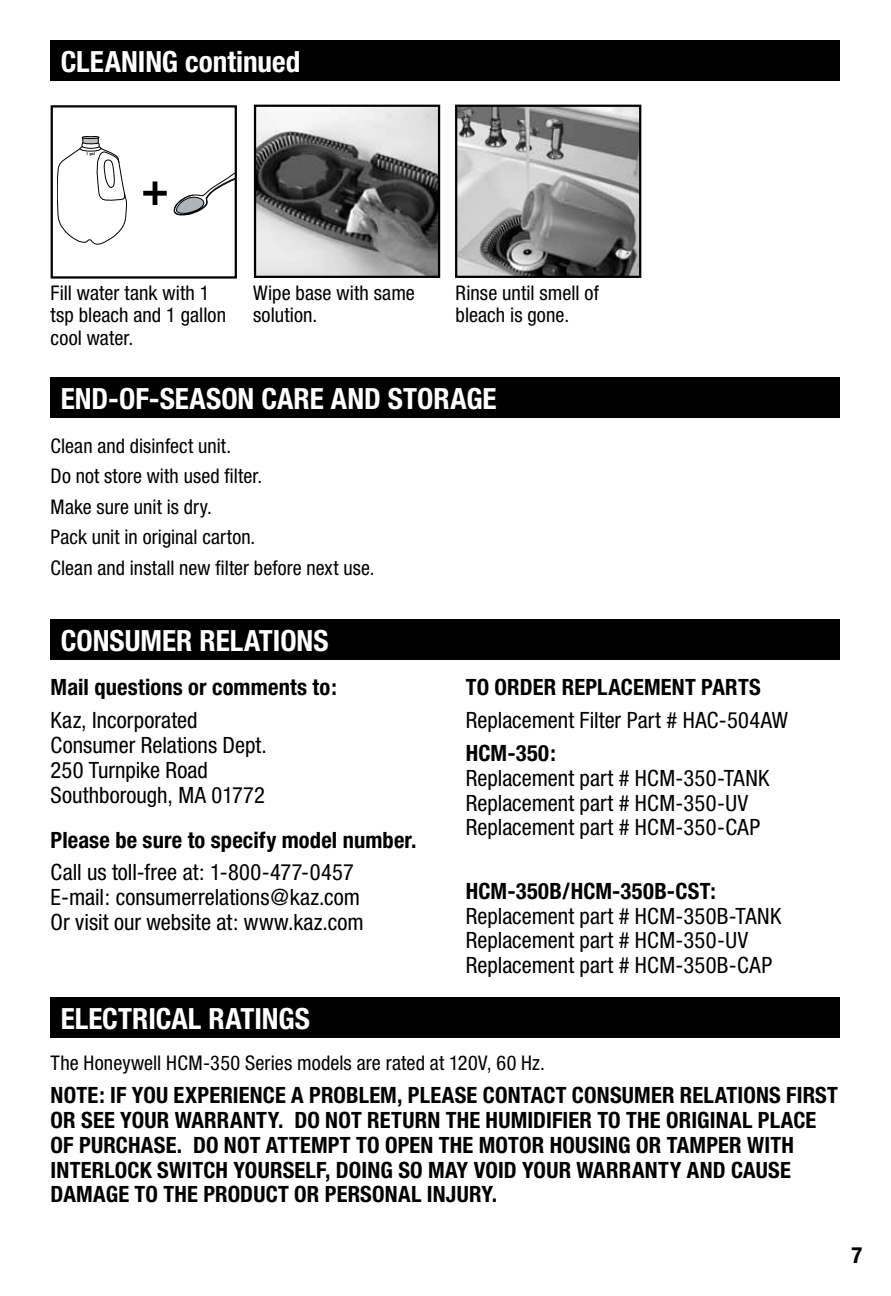
<style>
.page{position:relative;width:891px;height:1296px;background:#fff}
.page>*{position:absolute;margin:0;border:0;box-sizing:border-box;transform-origin:0 0}
.t1{font:700 condensed 29.25px "Helvetica Neue";color:#fff}
.t2{font:700 condensed 22.5px/24.8px "Helvetica Neue";letter-spacing:.005em;color:#000}
.t3{font:condensed 22.5px/24.8px "Helvetica Neue";color:#000}
.t4{font:condensed 20.25px/30.6px "Helvetica Neue";letter-spacing:.005em;color:#000}
.t5{font:600 4.27px "Myriad Pro";color:#000}
</style>
<div class="page">
<div style="left:51px;top:377px;width:789px;height:41px;background:#000"></div>
<div style="left:51px;top:619px;width:789px;height:40px;background:#000"></div>
<div style="left:51px;top:997px;width:789px;height:41px;background:#000"></div>
<hr style="left:153px;top:181px;width:4px;height:24px;background:#000">
<div style="left:143px;top:191px;width:24px;height:5px;background:#000"></div>
<svg style="left:174px;top:173px;width:60px;height:43px"></svg>
<div style="left:51px;top:105px;width:186px;height:174px;border:2px solid #000"></div>
<img style="left:257px;top:108px;width:180px;height:167px">
<div style="left:254px;top:105px;width:186px;height:173px;border:2px solid #000"></div>
<img style="left:458px;top:108px;width:180px;height:167px">
<div style="left:455px;top:105px;width:186px;height:173px;border:2px solid #000"></div>
<div style="left:51px;top:40px;width:789px;height:41px;background:#000"></div>
<svg style="left:57px;top:136px;width:70px;height:109px"></svg>
<h1 class="t1" style="left:61px;top:44px;width:241px">CLEANING continued</h1>
<p class="t5" style="left:89px;top:151px;width:4px">g</p>
<p class="t4" style="left:51px;top:281px;width:177px;line-height:22.5px">Fill water tank with 1 tsp bleach and 1 gallon cool water.</p>
<p class="t4" style="left:253px;top:281px;width:163px;line-height:22.5px">Wipe base with same solution.</p>
<p class="t4" style="left:456px;top:281px;width:145px;line-height:22.5px">Rinse until smell of bleach is gone.</p>
<h1 class="t1" style="left:61px;top:381px;width:437px">END-OF-SEASON CARE AND STORAGE</h1>
<p class="t4" style="left:51px;top:430px;width:326px">Clean and disinfect unit.<br>Do not store with used filter.<br>Make sure unit is dry.<br>Pack unit in original carton.<br>Clean and install new filter before next use.</p>
<h1 class="t1" style="left:61px;top:622px;width:269px">CONSUMER RELATIONS</h1>
<p class="t2" style="left:51px;top:675px;width:288px">Mail questions or comments to:</p>
<p class="t3" style="left:51px;top:708px;width:218px">Kaz, Incorporated<br>Consumer Relations Dept.<br>250 Turnpike Road<br>Southborough, MA 01772</p>
<p class="t2" style="left:51px;top:827px;width:367px">Please be sure to specify model number.</p>
<p class="t3" style="left:51px;top:860px;width:315px">Call us toll-free at: 1-800-477-0457<br>E-mail: consumerrelations@kaz.com<br>Or visit our website at: www.kaz.com</p>
<p class="t2" style="left:466px;top:675px;width:297px">TO ORDER REPLACEMENT PARTS</p>
<p class="t3" style="left:466px;top:708px;width:324px">Replacement Filter Part # HAC-504AW</p>
<p class="t2" style="left:466px;top:741px;width:92px">HCM-350:</p>
<p class="t3" style="left:466px;top:765px;width:305px">Replacement part # HCM-350-TANK<br>Replacement part # HCM-350-UV<br>Replacement part # HCM-350-CAP</p>
<p class="t2" style="left:466px;top:878px;width:252px">HCM-350B/HCM-350B-CST:</p>
<p class="t3" style="left:466px;top:903px;width:317px">Replacement part # HCM-350B-TANK<br>Replacement part # HCM-350-UV<br>Replacement part # HCM-350B-CAP</p>
<h1 class="t1" style="left:61px;top:1001px;width:251px">ELECTRICAL RATINGS</h1>
<p class="t4" style="left:51px;top:1048px;width:496px">The Honeywell HCM-350 Series models are rated at 120V, 60 Hz.</p>
<p class="t2" style="left:51px;top:1083px;width:789px">NOTE: IF YOU EXPERIENCE A PROBLEM, PLEASE CONTACT CONSUMER RELATIONS FIRST OR SEE YOUR WARRANTY. DO NOT RETURN THE HUMIDIFIER TO THE ORIGINAL PLACE OF PURCHASE. DO NOT ATTEMPT TO OPEN THE MOTOR HOUSING OR TAMPER WITH INTERLOCK SWITCH YOURSELF, DOING SO MAY VOID YOUR WARRANTY AND CAUSE DAMAGE TO THE PRODUCT OR PERSONAL INJURY.</p>
<p class="t2" style="left:852px;top:1242px;width:12px">7</p>
</div>
